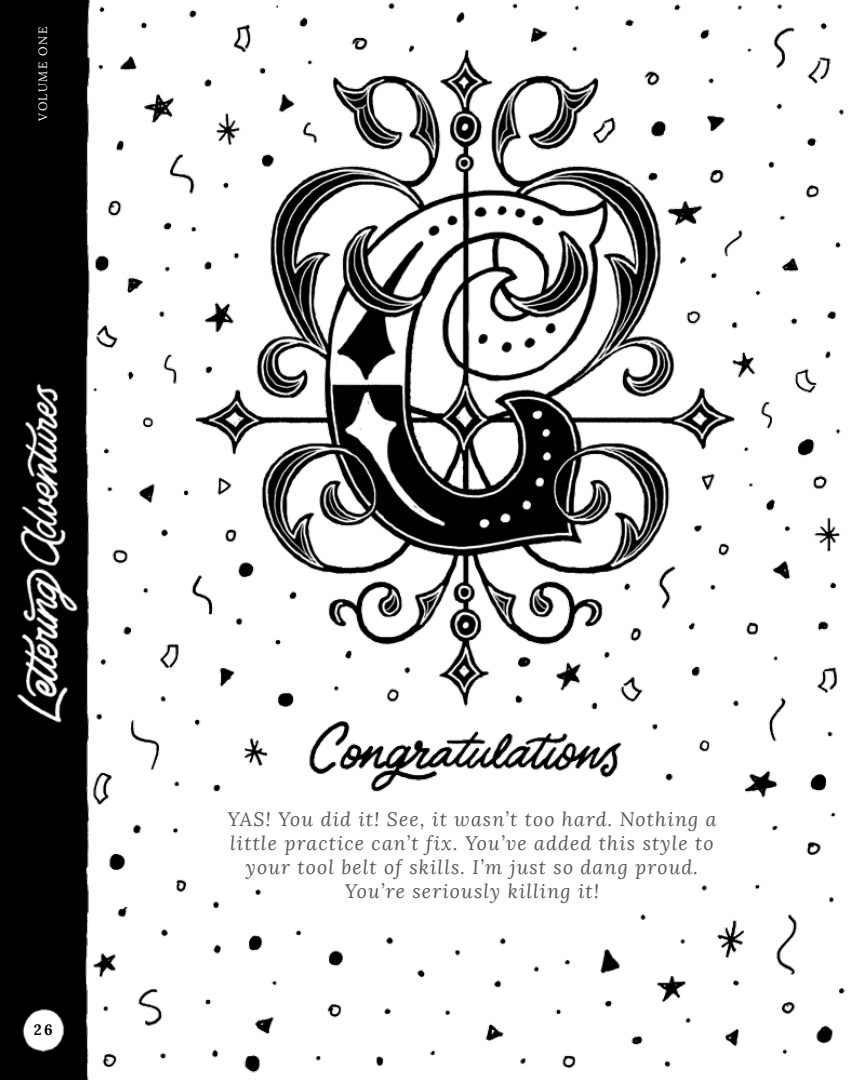
<style>
.page{position:relative;width:864px;height:1080px;background:#fff}
.page>*{position:absolute;margin:0;border:0;box-sizing:border-box;transform-origin:0 0}
.t1{font:italic 19.5px/24px "Lora";letter-spacing:.06em;color:#58595b;text-align:center}
.t2{font:700 15px "Lora";color:#000}
.t3{font:12px "Lora";letter-spacing:.12em;color:#fff}
</style>
<div class="page">
<img style="left:0;top:0;width:77px;height:1080px">
<img style="left:77px;top:0;width:768px;height:1080px">
<p class="t3" style="left:36px;top:121px;width:95px;rotate:-90deg">VOLUME ONE</p>
<p class="t3" style="left:36px;top:137px;width:102px;rotate:-90deg">VOLUME THRE</p>
<p class="t2" style="left:34px;top:1020px;width:21px">26</p>
<p class="t1" style="left:227px;top:807px;width:491px">YAS! You did it! See, it wasn’t too hard. Nothing a little practice can’t fix. You’ve added this style to your tool belt of skills. I’m just so dang proud.<br>You’re seriously killing it!</p>
</div>
